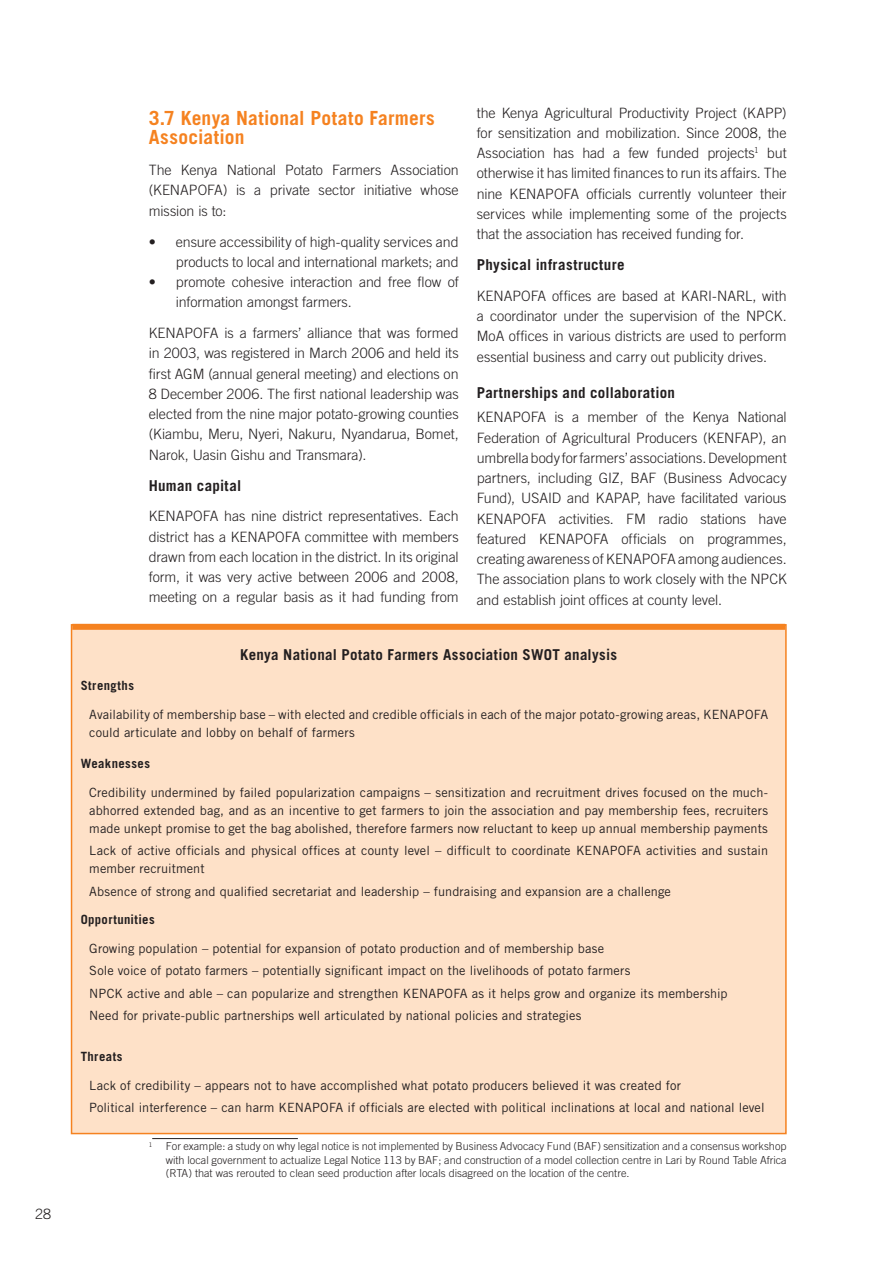
<style>
.page{position:relative;width:893px;height:1263px;background:#fff}
.page>*{position:absolute;margin:0;border:0;box-sizing:border-box;transform-origin:0 0}
.T2{font:700 19.5px/19.5px "Trade Gothic LT";letter-spacing:.01em;color:#f58220}
.T_box{font:700 15px "Trade Gothic LT";letter-spacing:.02em;color:#231f20}
.Text_body{font:700 15px "Trade Gothic LT";letter-spacing:.025em;color:#231f20}
.T3{font:700 15px "Trade Gothic LT";letter-spacing:.02em;color:#231f20}
.Text_body-2{font:300 14.25px/20.2px "Trade Gothic LT";letter-spacing:-.005em;color:#231f20;text-align:justify}
.Text_box{font:12.75px/18px "Trade Gothic LT";letter-spacing:.005em;color:#231f20}
.T-sub_orange_box{font:700 12.75px "Trade Gothic LT";letter-spacing:.035em;color:#231f20}
.footnote{font:300 10.95px/13.5px "Trade Gothic LT";color:#231f20;text-align:justify}
</style>
<div class="page">
<div style="left:72px;top:625px;width:714px;height:508px;background:#fee1c8"></div>
<div style="left:72px;top:624px;width:713px;height:6px;background:#f58220"></div>
<div style="left:71px;top:624px;width:716px;height:510px;border:2px solid #f58220"></div>
<hr style="left:152px;top:1138px;width:146px;height:1px;background:#231f20">
<p class="Text_body-2" style="left:35px;top:1203px;width:17px">28</p>
<p class="T2" style="left:149px;top:108px;width:287px">3.7 Kenya National Potato Farmers<br>Association</p>
<p class="Text_body-2" style="left:149px;top:160px;width:311px">The Kenya National Potato Farmers Association (KENAPOFA) is a private sector initiative whose mission is to:</p>
<p class="Text_body-2" style="left:149px;top:231px;width:311px;text-align:right">• ensure accessibility of high-quality services and products to local and international markets; and</p>
<p class="Text_body-2" style="left:176px;top:272px;width:284px;text-indent:-27px">• promote cohesive interaction and free flow of information amongst farmers.</p>
<p class="Text_body-2" style="left:149px;top:323px;width:311px">KENAPOFA is a farmers’ alliance that was formed in 2003, was registered in March 2006 and held its first AGM (annual general meeting) and elections on 8 December 2006. The first national leadership was elected from the nine major potato-growing counties (Kiambu, Meru, Nyeri, Nakuru, Nyandarua, Bomet, Narok, Uasin Gishu and Transmara).</p>
<p class="Text_body" style="left:149px;top:476px;width:94px">Human capital</p>
<p class="Text_body-2" style="left:149px;top:506px;width:311px">KENAPOFA has nine district representatives. Each district has a KENAPOFA committee with members drawn from each location in the district. In its original form, it was very active between 2006 and 2008, meeting on a regular basis as it had funding from</p>
<p class="Text_body-2" style="left:477px;top:102px;width:311px">the Kenya Agricultural Productivity Project (KAPP) for sensitization and mobilization. Since 2008, the Association has had a few funded projects<sup>1</sup> but otherwise it has limited finances to run its affairs. The nine KENAPOFA officials currently volunteer their services while implementing some of the projects that the association has received funding for.</p>
<p class="Text_body" style="left:477px;top:255px;width:149px">Physical infrastructure</p>
<p class="Text_body-2" style="left:477px;top:285px;width:311px">KENAPOFA offices are based at KARI-NARL, with a coordinator under the supervision of the NPCK.<br>MoA offices in various districts are used to perform essential business and carry out publicity drives.</p>
<p class="T3" style="left:477px;top:383px;width:200px">Partnerships and collaboration</p>
<p class="Text_body-2" style="left:477px;top:407px;width:311px">KENAPOFA is a member of the Kenya National Federation of Agricultural Producers (KENFAP), an umbrella body for farmers’ associations.Development partners, including GIZ, BAF (Business Advocacy Fund), USAID and KAPAP, have facilitated various KENAPOFA activities. FM radio stations have featured KENAPOFA officials on programmes, creating awareness of KENAPOFA among audiences.<br>The association plans to work closely with the NPCK and establish joint offices at county level.</p>
<p class="T_box" style="left:240px;top:645px;width:379px">Kenya National Potato Farmers Association SWOT analysis</p>
<p class="T-sub_orange_box" style="left:81px;top:678px;width:55px">Strengths</p>
<p class="Text_box" style="left:89px;top:705px;width:680px">Availability of membership base – with elected and credible officials in each of the major potato-growing areas, KENAPOFA could articulate and lobby on behalf of farmers</p>
<p class="T-sub_orange_box" style="left:81px;top:756px;width:71px">Weaknesses</p>
<p class="Text_box" style="left:89px;top:783px;width:680px;text-align:justify">Credibility undermined by failed popularization campaigns – sensitization and recruitment drives focused on the much&shy;abhorred extended bag, and as an incentive to get farmers to join the association and pay membership fees, recruiters made unkept promise to get the bag abolished, therefore farmers now reluctant to keep up annual membership payments</p>
<p class="Text_box" style="left:89px;top:841px;width:680px">Lack of active officials and physical offices at county level – difficult to coordinate KENAPOFA activities and sustain member recruitment</p>
<p class="Text_box" style="left:89px;top:882px;width:583px">Absence of strong and qualified secretariat and leadership – fundraising and expansion are a challenge</p>
<p class="T-sub_orange_box" style="left:81px;top:912px;width:76px">Opportunities</p>
<p class="Text_box" style="left:89px;top:939px;width:516px">Growing population – potential for expansion of potato production and of membership base</p>
<p class="Text_box" style="left:89px;top:961px;width:543px">Sole voice of potato farmers – potentially significant impact on the livelihoods of potato farmers</p>
<p class="Text_box" style="left:89px;top:984px;width:640px">NPCK active and able – can popularize and strengthen KENAPOFA as it helps grow and organize its membership</p>
<p class="Text_box" style="left:89px;top:1006px;width:494px">Need for private-public partnerships well articulated by national policies and strategies</p>
<p class="T-sub_orange_box" style="left:81px;top:1048px;width:43px">Threats</p>
<p class="Text_box" style="left:89px;top:1076px;width:593px">Lack of credibility – appears not to have accomplished what potato producers believed it was created for</p>
<p class="Text_box" style="left:89px;top:1098px;width:677px">Political interference – can harm KENAPOFA if officials are elected with political inclinations at local and national level</p>
<p class="footnote" style="left:166px;top:1139px;width:622px;text-indent:-17px"><sup>1</sup> For example: a study on why legal notice is not implemented by Business Advocacy Fund (BAF) sensitization and a consensus workshop with local government to actualize Legal Notice 113 by BAF; and construction of a model collection centre in Lari by Round Table Africa (RTA) that was rerouted to clean seed production after locals disagreed on the location of the centre.</p>
</div>
